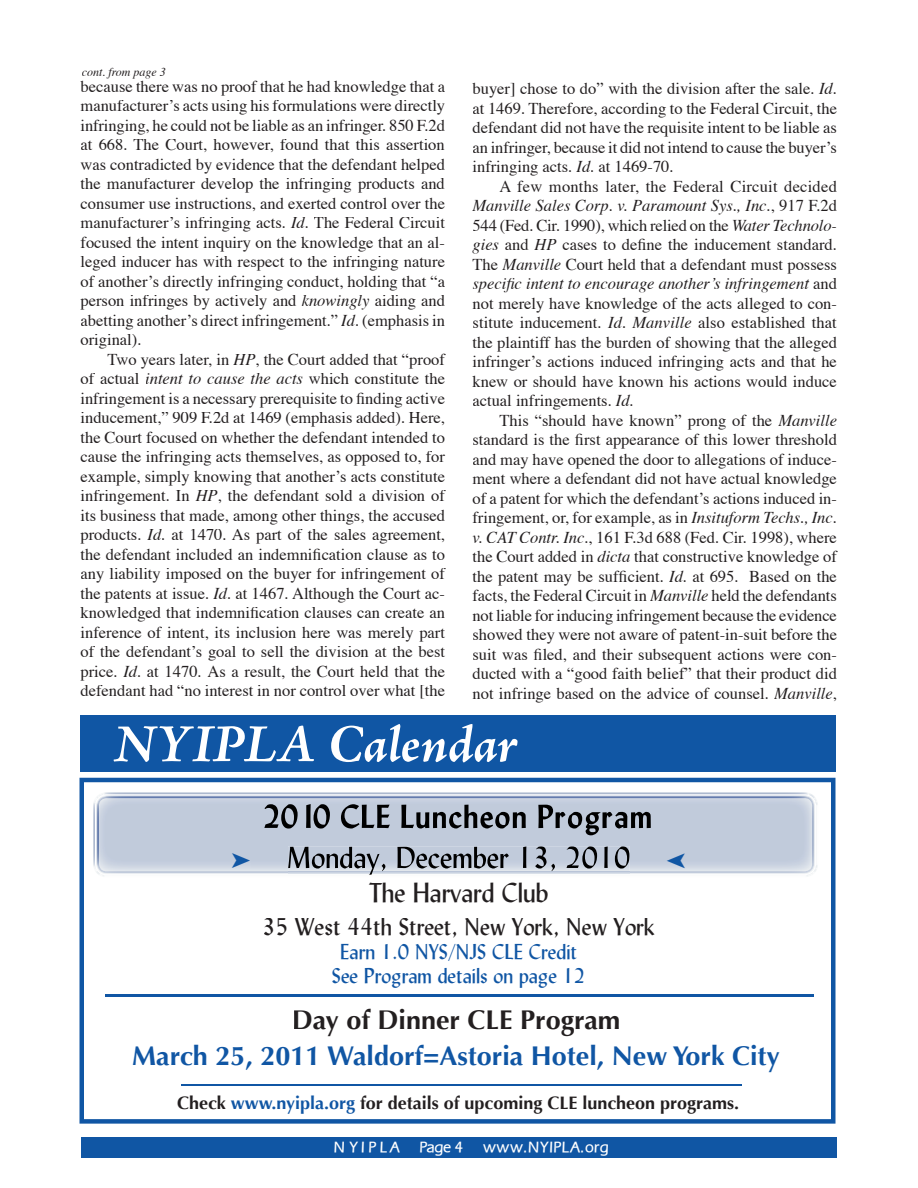
<style>
.page{position:relative;width:918px;height:1188px;background:#fff}
.page>*{position:absolute;margin:0;border:0;box-sizing:border-box;transform-origin:0 0}
.t1{font:italic 700 54px "Adobe Jenson Pro";color:#fff}
.t2{font:700 27px "Optima";color:#1056a4}
.t3{font:700 27px "Optima";color:#231f20}
.t4{font:27px "Lynda Normal";color:#231f20}
.t5{font:24px "Lynda Normal";color:#231f20}
.t6{font:21px/24px "Lynda Normal";color:#1056a4;text-align:center}
.t7{font:700 18px "Optima";color:#231f20}
.t8{font:18px "Dingthing 2 Normal";color:#1056a4}
.t9{font:16.5px/19.5px "Times";color:#231f20;text-align:justify}
.t10{font:700 15px "Eric";letter-spacing:.11em;color:#fff}
.t11{font:700 15px "Eric";letter-spacing:.06em;color:#fff}
.t12{font:italic 12px "Times";color:#231f20}
.s1{font-style:italic}
.s2{color:#1056a4}
</style>
<div class="page">
<div style="left:81px;top:1137px;width:756px;height:21px;background:#1056a4"></div>
<svg style="left:80px;top:778px;width:756px;height:346px"></svg>
<img style="left:93px;top:792px;width:725px;height:85px">
<img style="left:97px;top:796px;width:717px;height:77px">
<div style="left:80px;top:715px;width:756px;height:56px;background:#1056a4"></div>
<img style="left:264px;top:804px;width:387px;height:31px">
<svg style="left:251px;top:868px;width:18px;height:1px"></svg>
<img style="left:288px;top:846px;width:342px;height:28px">
<img style="left:288px;top:871px;width:342px;height:2px">
<hr style="left:105px;top:994px;width:708px;height:3px;background:#1056a4">
<hr style="left:181px;top:1084px;width:561px;height:2px;background:#1056a4">
<p class="t12" style="left:82px;top:61px;width:86px">cont. from page 3</p>
<p class="t9" style="left:81px;top:75px;width:366px">because there was no proof that he had knowledge that a manufacturer’s acts using his formulations were directly infringing, he could not be liable as an infringer. 850 F.2d at 668. The Court, however, found that this assertion was contradicted by evidence that the defendant helped the manufacturer develop the infringing products and consumer use instructions, and exerted control over the manufacturer’s infringing acts. <span class="s1">Id.</span> The Federal Circuit focused the intent inquiry on the knowledge that an al&shy;leged inducer has with respect to the infringing nature of another’s directly infringing conduct, holding that “a person infringes by actively and <span class="s1">knowingly</span> aiding and abetting another’s direct infringement.” <span class="s1">Id.</span> (emphasis in original).</p>
<p class="t9" style="left:81px;top:348px;width:366px;text-indent:27px">Two years later, in <span class="s1">HP</span>, the Court added that “proof of actual <span class="s1">intent to cause the acts</span> which constitute the infringement is a necessary prerequisite to finding active inducement,” 909 F.2d at 1469 (emphasis added). Here, the Court focused on whether the defendant intended to cause the infringing acts themselves, as opposed to, for example, simply knowing that another’s acts constitute infringement. In <span class="s1">HP</span>, the defendant sold a division of its business that made, among other things, the accused products. <span class="s1">Id</span>. at 1470. As part of the sales agreement, the defendant included an indemnification clause as to any liability imposed on the buyer for infringement of the patents at issue. <span class="s1">Id.</span> at 1467. Although the Court ac&shy;knowledged that indemnification clauses can create an inference of intent, its inclusion here was merely part of the defendant’s goal to sell the division at the best price. <span class="s1">Id.</span> at 1470. As a result, the Court held that the defendant had “no interest in nor control over what [the</p>
<p class="t9" style="left:472px;top:77px;width:366px">buyer] chose to do” with the division after the sale. <span class="s1">Id</span>. at 1469. Therefore, according to the Federal Circuit, the defendant did not have the requisite intent to be liable as an infringer, because it did not intend to cause the buyer’s infringing acts. <span class="s1">Id</span>. at 1469-70.</p>
<p class="t9" style="left:472px;top:175px;width:366px;text-indent:27px">A few months later, the Federal Circuit decided <span class="s1">Manville Sales Corp. v. Paramount Sys., Inc.</span>, 917 F.2d 544 (Fed. Cir. 1990), which relied on the <span class="s1">Water Technolo&shy;gies</span> and <span class="s1">HP</span> cases to define the inducement standard.<br>The <span class="s1">Manville</span> Court held that a defendant must possess <span class="s1">specific intent to encourage another’s infringement</span> and not merely have knowledge of the acts alleged to con&shy;stitute inducement. <span class="s1">Id. Manville</span> also established that the plaintiff has the burden of showing that the alleged infringer’s actions induced infringing acts and that he knew or should have known his actions would induce actual infringements. <span class="s1">Id</span>.</p>
<p class="t9" style="left:472px;top:409px;width:366px;text-indent:27px">This “should have known” prong of the <span class="s1">Manville </span>standard is the first appearance of this lower threshold and may have opened the door to allegations of induce&shy;ment where a defendant did not have actual knowledge of a patent for which the defendant’s actions induced in&shy;fringement, or, for example, as in <span class="s1">Insituform Techs., Inc. v. CAT Contr. Inc.</span>, 161 F.3d 688 (Fed. Cir. 1998), where the Court added in <span class="s1">dicta</span> that constructive knowledge of the patent may be sufficient. <span class="s1">Id.</span> at 695. Based on the facts, the Federal Circuit in <span class="s1">Manville</span> held the defendants not liable for inducing infringement because the evidence showed they were not aware of patent-in-suit before the suit was filed, and their subsequent actions were con&shy;ducted with a “good faith belief” that their product did not infringe based on the advice of counsel. <span class="s1">Manville</span>,</p>
<h1 class="t1" style="left:114px;top:714px;width:405px">NYIPLA Calendar</h1>
<p class="t8" style="left:667px;top:851px;width:20px">l</p>
<h2 class="t4" style="left:369px;top:876px;width:181px">The Harvard Club</h2>
<h3 class="t5" style="left:262px;top:912px;width:394px">35 West 44th Street, New York, New York</h3>
<p class="t6" style="left:332px;top:940px;width:255px">Earn 1.0 NYS/NJS CLE Credit<br>See Program details on page 12</p>
<h2 class="t3" style="left:292px;top:1004px;width:330px">Day of Dinner CLE Program</h2>
<h2 class="t2" style="left:132px;top:1040px;width:649px">March 25, 2011 Waldorf=Astoria Hotel, New York City</h2>
<p class="t7" style="left:177px;top:1092px;width:564px">Check <span class="s2">www.nyipla.org</span> for details of upcoming CLE luncheon programs.</p>
<p class="t11" style="left:334px;top:1136px;width:67px">N Y I P L A</p>
<p class="t11" style="left:420px;top:1136px;width:45px">Page 4</p>
<p class="t10" style="left:483px;top:1136px;width:127px">www.NYIPLA.org</p>
</div>
